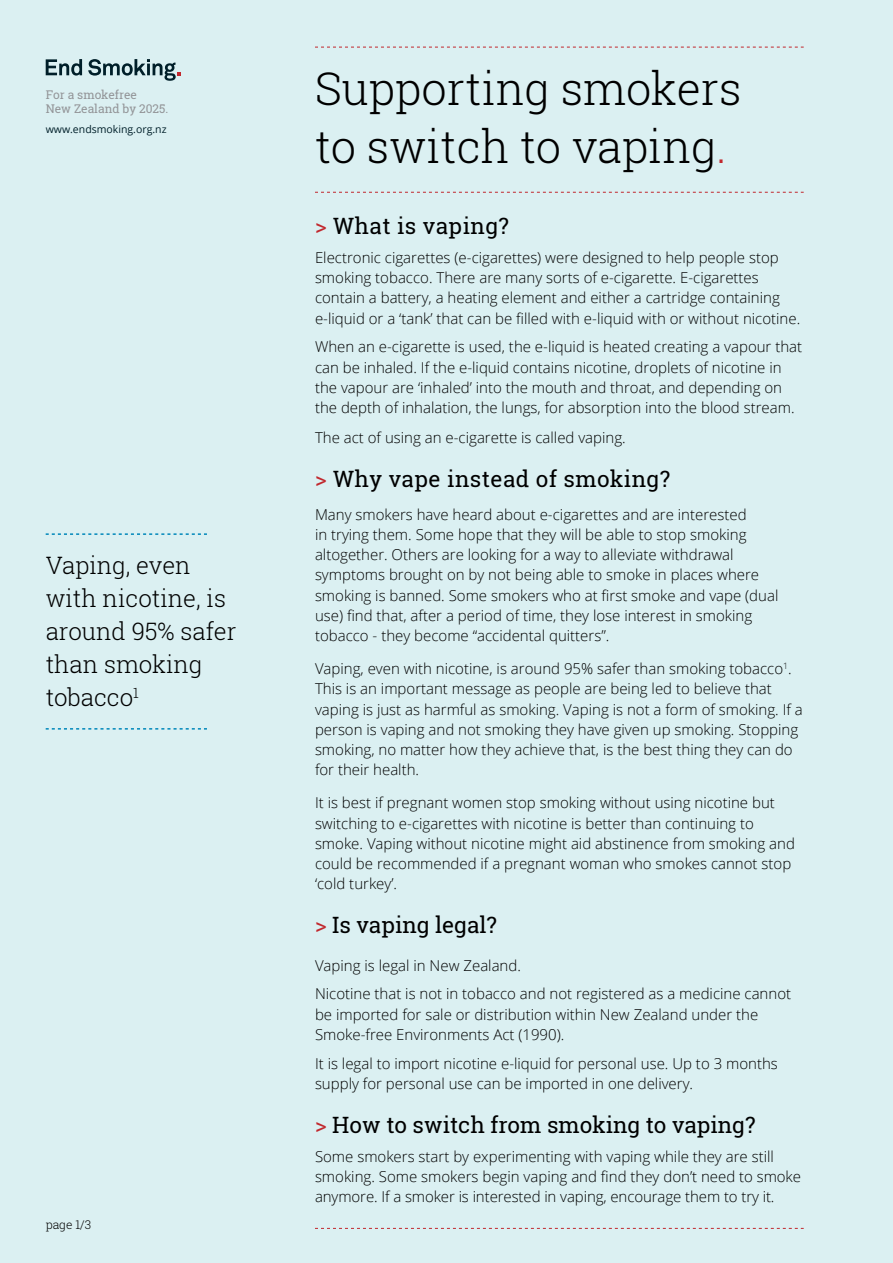
<style>
.page{position:relative;width:893px;height:1263px;background:#dbf0f2}
.page>*{position:absolute;margin:0;border:0;box-sizing:border-box;transform-origin:0 0}
.t1{font:300 45px/57.9px "Roboto Slab";color:#000}
.t2{font:300 24px/33px "Roboto Slab";color:#000}
.t3{font:22.5px "Roboto Slab";color:#000}
.t4{font:22.5px "Roboto Slab";letter-spacing:.02em;color:#000}
.t5{font:300 15px/20.2px "Open Sans";color:#000}
.t6{font:12px/14.4px "Roboto Slab";color:#939598}
.t7{font:300 12px "Roboto Slab";color:#000}
.t8{font:10.5px "Open Sans";color:#001f29}
.s1{color:#c1272d}
</style>
<div class="page">
<svg style="left:46px;top:59px;width:135px;height:22px"></svg>
<svg style="left:315px;top:1228px;width:489px;height:1px"></svg>
<svg style="left:315px;top:47px;width:489px;height:1px"></svg>
<svg style="left:315px;top:192px;width:489px;height:1px"></svg>
<svg style="left:46px;top:533px;width:161px;height:2px"></svg>
<svg style="left:46px;top:728px;width:161px;height:2px"></svg>
<p class="t6" style="left:46px;top:87px;width:124px">For a smokefree<br>New Zealand by 2025.</p>
<p class="t8" style="left:46px;top:122px;width:122px">www.endsmoking.org.nz</p>
<h2 class="t2" style="left:46px;top:548px;width:192px">Vaping, even with nicotine, is around 95% safer than smoking tobacco<sup>1</sup></h2>
<p class="t7" style="left:46px;top:1216px;width:47px">page 1/3</p>
<h1 class="t1" style="left:315px;top:59px;width:428px">Supporting smokers to switch to vaping<span class="s1">.</span></h1>
<h3 class="t4" style="left:315px;top:210px;width:195px"><span class="s1">&gt;</span> What is vaping?</h3>
<p class="t5" style="left:315px;top:247px;width:487px">Electronic cigarettes (e-cigarettes) were designed to help people stop smoking tobacco. There are many sorts of e-cigarette. E-cigarettes contain a battery, a heating element and either a cartridge containing e-liquid or a ‘tank’ that can be filled with e-liquid with or without nicotine.</p>
<p class="t5" style="left:315px;top:336px;width:489px">When an e-cigarette is used, the e-liquid is heated creating a vapour that can be inhaled. If the e-liquid contains nicotine, droplets of nicotine in the vapour are ‘inhaled’ into the mouth and throat, and depending on the depth of inhalation, the lungs, for absorption into the blood stream.</p>
<p class="t5" style="left:315px;top:427px;width:312px">The act of using an e-cigarette is called vaping.</p>
<h3 class="t4" style="left:315px;top:463px;width:357px"><span class="s1">&gt;</span> Why vape instead of smoking?</h3>
<p class="t5" style="left:315px;top:504px;width:465px">Many smokers have heard about e-cigarettes and are interested<br>in trying them. Some hope that they will be able to stop smoking altogether. Others are looking for a way to alleviate withdrawal symptoms brought on by not being able to smoke in places where smoking is banned. Some smokers who at first smoke and vape (dual use) find that, after a period of time, they lose interest in smoking tobacco - they become “accidental quitters”.</p>
<p class="t5" style="left:315px;top:658px;width:489px">Vaping, even with nicotine, is around 95% safer than smoking tobacco<sup>1</sup>.<br>This is an important message as people are being led to believe that vaping is just as harmful as smoking. Vaping is not a form of smoking. If a person is vaping and not smoking they have given up smoking. Stopping smoking, no matter how they achieve that, is the best thing they can do for their health.</p>
<p class="t5" style="left:315px;top:792px;width:481px">It is best if pregnant women stop smoking without using nicotine but switching to e-cigarettes with nicotine is better than continuing to smoke. Vaping without nicotine might aid abstinence from smoking and could be recommended if a pregnant woman who smokes cannot stop ‘cold turkey’.</p>
<h3 class="t3" style="left:315px;top:910px;width:183px"><span class="s1">&gt;</span> Is vaping legal?</h3>
<p class="t5" style="left:315px;top:950px;width:478px;line-height:28.8px">Vaping is legal in New Zealand.<br>Nicotine that is not in tobacco and not registered as a medicine cannot</p>
<p class="t5" style="left:315px;top:1004px;width:445px">be imported for sale or distribution within New Zealand under the<br>Smoke-free Environments Act (1990).</p>
<p class="t5" style="left:315px;top:1053px;width:464px">It is legal to import nicotine e-liquid for personal use. Up to 3 months supply for personal use can be imported in one delivery.</p>
<h3 class="t3" style="left:315px;top:1109px;width:442px"><span class="s1">&gt;</span> How to switch from smoking to vaping?</h3>
<p class="t5" style="left:315px;top:1146px;width:487px">Some smokers start by experimenting with vaping while they are still smoking. Some smokers begin vaping and find they don’t need to smoke anymore. If a smoker is interested in vaping, encourage them to try it.</p>
</div>
